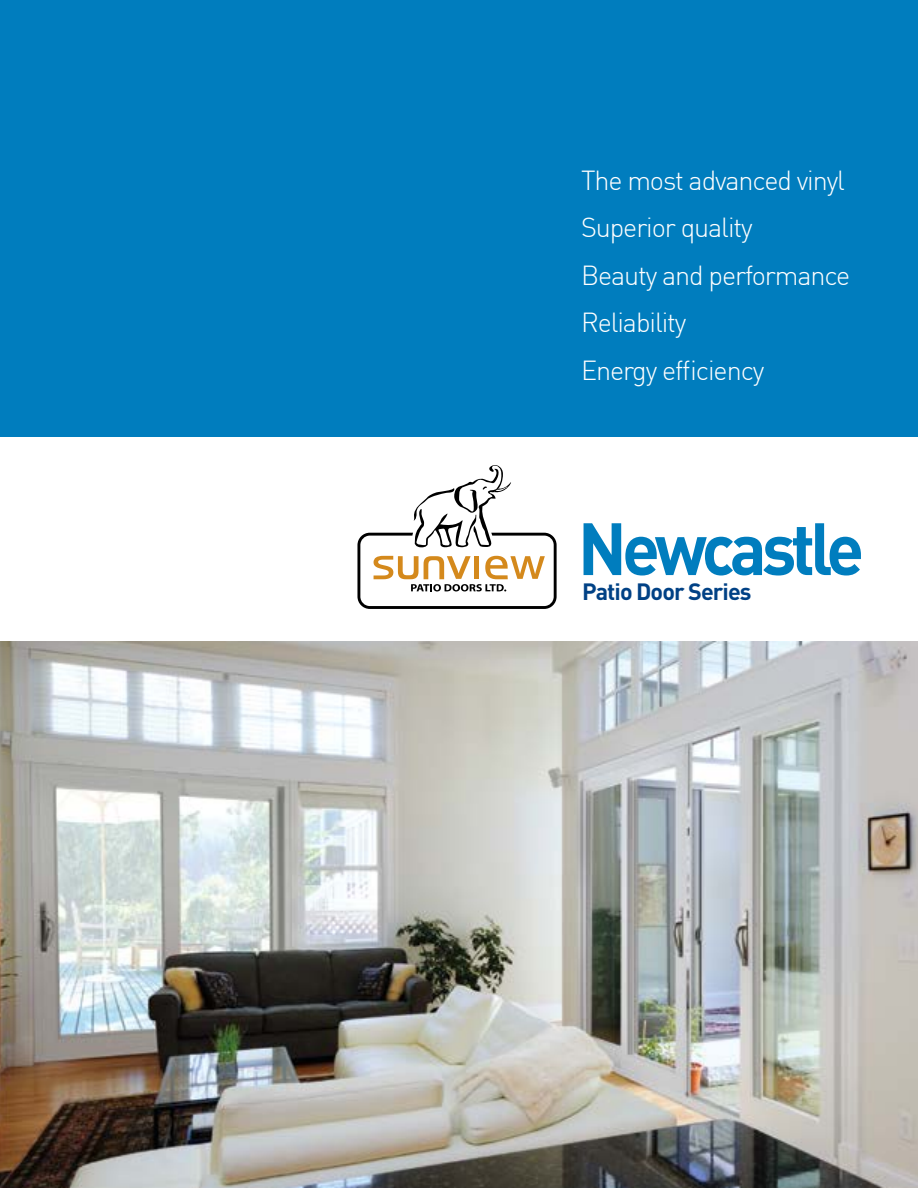
<style>
.page{position:relative;width:918px;height:1188px;background:#fff}
.page>*{position:absolute;margin:0;border:0;box-sizing:border-box;transform-origin:0 0}
.t1{font:700 72.75px "DIN";letter-spacing:-.075em;color:#007dbe;scale:.95 1}
.t2{font:300 27px/47.4px "DIN";letter-spacing:-.04em;color:#fff}
.t3{font:700 23.25px "DIN";letter-spacing:-.04em;color:#004185}
</style>
<div class="page">
<div style="left:0;top:0;width:918px;height:436px;background:#007dbe"></div>
<svg style="left:357px;top:465px;width:200px;height:144px"></svg>
<img style="left:0;top:641px;width:918px;height:547px">
<p class="t2" style="left:581px;top:156px;width:271px">The most advanced vinyl<br>Superior quality<br>Beauty and performance<br>Reliability<br>Energy efficiency</p>
<h1 class="t1" style="left:578px;top:501px;width:303px">Newcastle</h1>
<p class="t3" style="left:582px;top:576px;width:171px">Patio Door Series</p>
</div>
